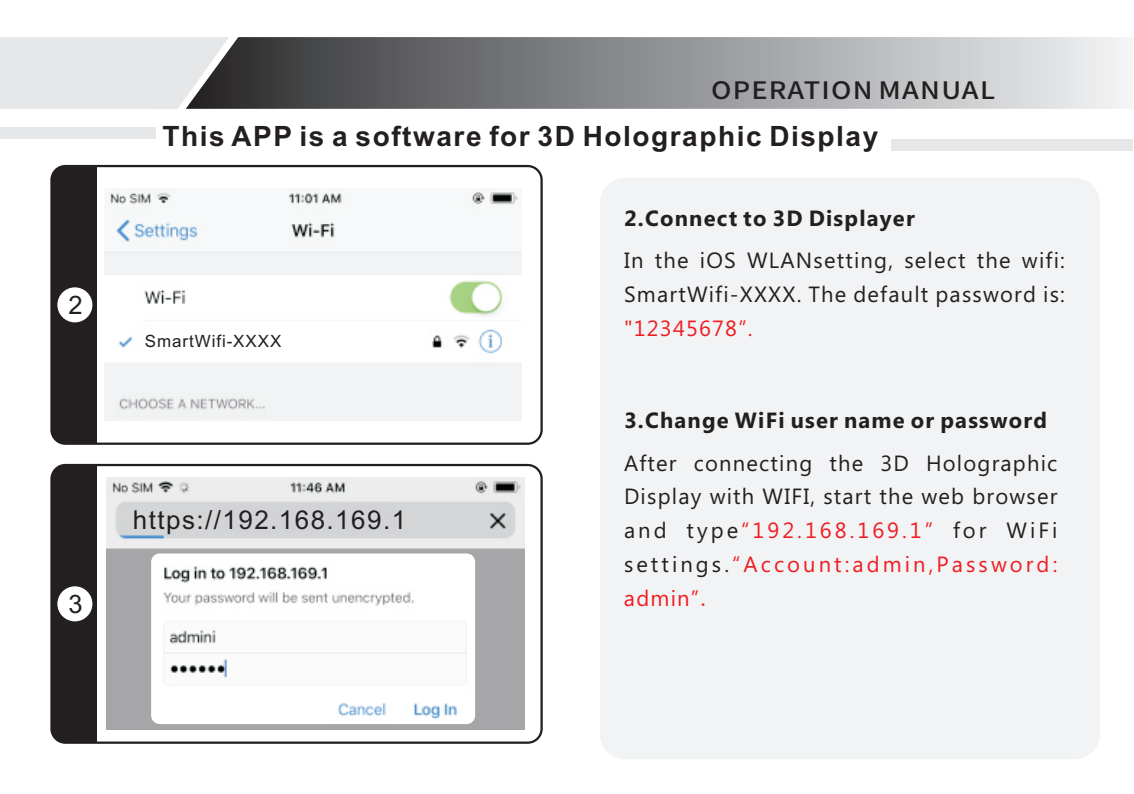
<style>
.page{position:relative;width:1134px;height:794px;background:#fff}
.page>*{position:absolute;margin:0;border:0;box-sizing:border-box;transform-origin:0 0}
.t1{font:700 28px "Arial";letter-spacing:.055em;color:#231f20}
.t2{font:26px "Arial";letter-spacing:.055em;color:#231f20}
.t3{font:25.6px "Arial";color:#231f20}
.t4{font:24px "Source Han Sans";letter-spacing:.045em;color:#231f20;scale:1.13 1}
.t5{font:22px/33.6px "Microsoft Phags Pa";letter-spacing:.055em;color:#231f20}
.t6{font:700 22px "Microsoft Phags Pa";letter-spacing:.055em;color:#231f20}
.t7{font:22px/33.6px "Microsoft Phags Pa";letter-spacing:.14em;color:#ee1d23;text-align:right}
.t8{font:22px "Microsoft Phags Pa";letter-spacing:.055em;color:#ee1d23}
.t9{font:16.8px "Arial";letter-spacing:.055em;color:#231f20}
.s1{color:#ee1d23}
.s2{color:#231f20}
.s3{font-family:"Sim Sun"}
</style>
<div class="page">
<img style="left:105px;top:190px;width:417px;height:231px">
<div style="left:52px;top:166px;width:45px;height:278px;background:#231f20"></div>
<div style="left:50px;top:165px;width:493px;height:280px;border:2px solid #231f20;border-radius:14px"></div>
<div style="left:57px;top:287px;width:35px;height:35px;background:#fff;border-radius:50%"></div>
<svg style="left:140px;top:329px;width:157px;height:26px"></svg>
<img style="left:106px;top:477px;width:419px;height:72px">
<div style="left:221px;top:505px;width:176px;height:27px;background:#d1d3d6"></div>
<div style="left:0;top:128px;width:155px;height:11px;background:#e6e7e9"></div>
<div style="left:0;top:37px;width:186px;height:72px;background:#e6e7e9"></div>
<svg style="left:186px;top:37px;width:946px;height:72px;background:#949598"></svg>
<div style="left:600px;top:178px;width:500px;height:581px;background:#f2f3f4;border-radius:25px"></div>
<div style="left:891px;top:139px;width:242px;height:11px;background:#e6e7e9"></div>
<div style="left:52px;top:465px;width:45px;height:277px;background:#231f20"></div>
<div style="left:50px;top:464px;width:493px;height:280px;border:2px solid #231f20;border-radius:14px"></div>
<div style="left:57px;top:586px;width:35px;height:35px;background:#fff;border-radius:50%"></div>
<div style="left:106px;top:549px;width:419px;height:180px;background:#a6a6a8"></div>
<img style="left:151px;top:553px;width:324px;height:171px;border-radius:9px">
<p class="t3" style="left:68px;top:295px;width:16px">2</p>
<p class="t3" style="left:68px;top:594px;width:16px">3</p>
<p class="t4" style="left:711px;top:77px;width:253px">OPERATION MANUAL</p>
<p class="t1" style="left:163px;top:126px;width:717px">This APP is a software for 3D Holographic Display</p>
<p class="t9" style="left:145px;top:335px;width:138px">SmartWifi-XXXX</p>
<p class="t2" style="left:133px;top:510px;width:275px">https://192.168.169.1</p>
<p class="t6" style="left:624px;top:210px;width:292px">2.Connect to 3D Displayer</p>
<p class="t5" style="left:624px;top:245px;width:442px">In the iOS WLANsetting, select the wifi:<br>SmartWifi-XXXX. The default password is:</p>
<p class="t8" style="left:624px;top:319px;width:130px">"12345678”.</p>
<p class="t6" style="left:624px;top:412px;width:425px">3.Change WiFi user name or password</p>
<p class="t5" style="left:624px;top:448px;width:435px">After connecting the<br>Display with WIFI, start the web browser and type<span class="s1">“192.168.169.1”</span></p>
<p class="t5" style="left:880px;top:448px;width:179px">3D Holographic</p>
<p class="t7" style="left:624px;top:515px;width:435px"><span class="s2">for WiFi settings.</span>“Account:admin,Password:</p>
<p class="t7" style="left:624px;top:583px;width:89px">admin”<span class="s3">.</span></p>
</div>
